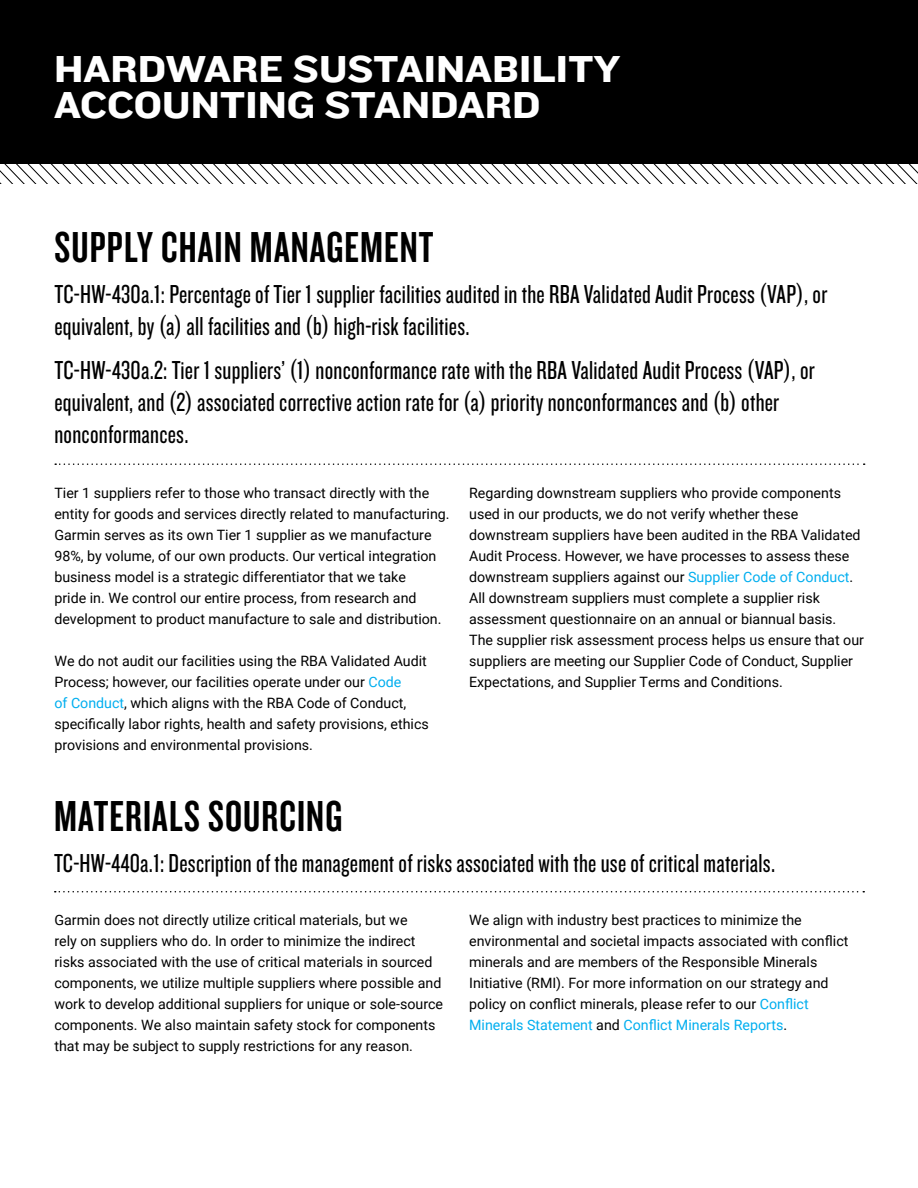
<style>
.page{position:relative;width:918px;height:1188px;background:#fff}
.page>*{position:absolute;margin:0;border:0;box-sizing:border-box;transform-origin:0 0}
.t1{font:45px "Knockout 48 Featherweight";letter-spacing:.025em;color:#000}
.t2{font:39px/36px "Knockout 52 Cruiserweight";color:#fff}
.t3{font:27px/32.4px "Knockout 28 Junior Feathrwt";letter-spacing:.01em;color:#000}
.t4{font:14.25px/21px "Roboto";color:#000}
.s1{color:#00aeef}
</style>
<div class="page">
<svg style="left:0;top:164px;width:918px;height:19px"></svg>
<div style="left:0;top:0;width:918px;height:164px;background:#000"></div>
<svg style="left:55px;top:463px;width:810px;height:2px"></svg>
<svg style="left:55px;top:891px;width:809px;height:1px"></svg>
<p class="t2" style="left:54px;top:49px;width:568px">HARDWARE SUSTAINABILITY<br>ACCOUNTING STANDARD</p>
<p class="t1" style="left:54px;top:220px;width:381px">SUPPLY CHAIN MANAGEMENT</p>
<p class="t3" style="left:54px;top:277px;width:775px">TC-HW-430a.1: Percentage of Tier 1 supplier facilities audited in the RBA Validated Audit Process (VAP), or equivalent, by (a) all facilities and (b) high-risk facilities.</p>
<p class="t3" style="left:54px;top:353px;width:762px">TC-HW-430a.2: Tier 1 suppliers’ (1) nonconformance rate with the RBA Validated Audit Process (VAP), or equivalent, and (2) associated corrective action rate for (a) priority nonconformances and (b) other</p>
<p class="t3" style="left:54px;top:417px;width:136px">nonconformances.</p>
<p class="t4" style="left:54px;top:482px;width:376px">Tier 1 suppliers refer to those who transact directly with the</p>
<p class="t4" style="left:54px;top:503px;width:397px">entity for goods and services directly related to manufacturing.<br>Garmin serves as its own Tier 1 supplier as we manufacture 98%, by volume, of our own products. Our vertical integration business model is a strategic differentiator that we take<br>pride in. We control our entire process, from research and development to product manufacture to sale and distribution.</p>
<p class="t4" style="left:54px;top:650px;width:376px">We do not audit our facilities using the RBA Validated Audit Process; however, our facilities operate under our <span class="s1">Code<br>of Conduct</span>, which aligns with the RBA Code of Conduct, specifically labor rights, health and safety provisions, ethics provisions and environmental provisions.</p>
<p class="t4" style="left:469px;top:482px;width:393px">Regarding downstream suppliers who provide components used in our products, we do not verify whether these downstream suppliers have been audited in the RBA Validated Audit Process. However, we have processes to assess these downstream suppliers against our <span class="s1">Supplier Code of Conduct</span>.<br>All downstream suppliers must complete a supplier risk assessment questionnaire on an annual or biannual basis.</p>
<p class="t4" style="left:469px;top:629px;width:396px">The supplier risk assessment process helps us ensure that our suppliers are meeting our Supplier Code of Conduct, Supplier<br>Expectations, and Supplier Terms and Conditions.</p>
<p class="t1" style="left:54px;top:789px;width:290px">MATERIALS SOURCING</p>
<p class="t3" style="left:54px;top:846px;width:723px">TC-HW-440a.1: Description of the management of risks associated with the use of critical materials.</p>
<p class="t4" style="left:54px;top:909px;width:390px">Garmin does not directly utilize critical materials, but we<br>rely on suppliers who do. In order to minimize the indirect risks associated with the use of critical materials in sourced components, we utilize multiple suppliers where possible and work to develop additional suppliers for unique or sole-source components. We also maintain safety stock for components that may be subject to supply restrictions for any reason.</p>
<p class="t4" style="left:469px;top:909px;width:381px">We align with industry best practices to minimize the environmental and societal impacts associated with conflict minerals and are members of the Responsible Minerals Initiative (RMI). For more information on our strategy and policy on conflict minerals, please refer to our <span class="s1">Conflict Minerals Statement</span> and <span class="s1">Conflict Minerals Reports</span>.</p>
</div>
